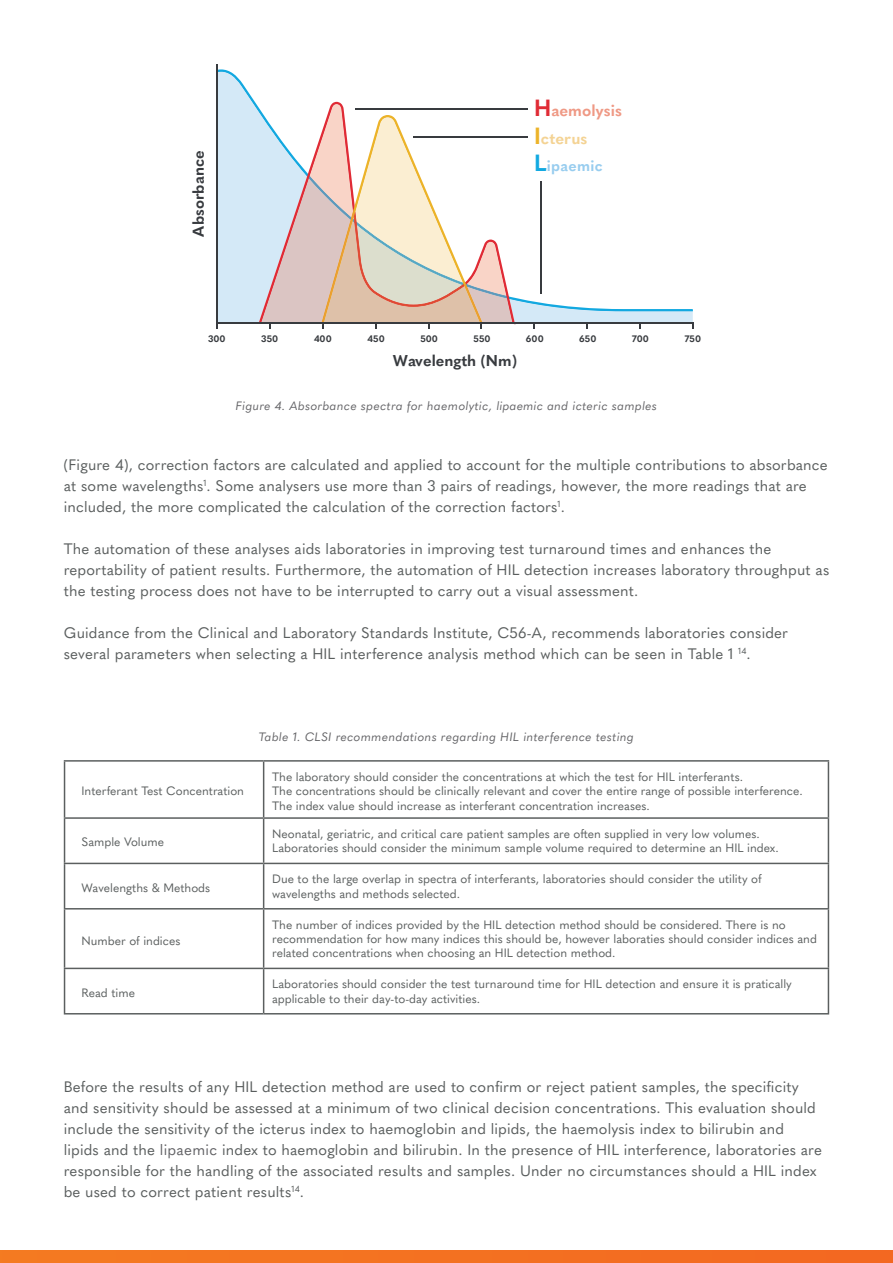
<style>
.page{position:relative;width:893px;height:1263px;background:#fff}
.page>*{position:absolute;margin:0;border:0;box-sizing:border-box;transform-origin:0 0}
.t1{font:700 23.1px "Quasimoda";color:#12a9e1}
.t2{font:700 15.9px "Quasimoda";color:#ef9985}
.t3{font:700 15.9px "Quasimoda";color:#f4d394}
.t4{font:700 15.45px "Quasimoda";color:#383b3f}
.t5{font:15px/21px "Quasimoda";letter-spacing:.01em;color:#5a5e5e}
.t6{font:700 15px "Quasimoda";letter-spacing:.02em;color:#98cdef}
.t7{font:12px/14.4px "Quasimoda";color:#5b5f5f}
.t8{font:italic 12px "Quasimoda";letter-spacing:.03em;color:#636366}
.t9{font:700 9.3px "Quasimoda";color:#383b3f}
.s1{font-size:23.1px;color:#e02b35}
.s2{font-size:23.1px;color:#ecb329}
.s3{color:#636366}
</style>
<div class="page">
<hr style="left:216px;top:64px;width:2px;height:260px;background:#383b3f">
<svg style="left:216px;top:71px;width:478px;height:257px"></svg>
<hr style="left:355px;top:108px;width:173px;height:2px;background:#383b3f">
<hr style="left:414px;top:136px;width:114px;height:2px;background:#383b3f">
<hr style="left:540px;top:181px;width:2px;height:113px;background:#383b3f">
<div style="left:0;top:1250px;width:893px;height:13px;background:#f47121"></div>
<hr style="left:64px;top:760px;width:200px;height:2px;background:#5b5f5f">
<hr style="left:64px;top:762px;width:1px;height:55px;background:#5b5f5f">
<hr style="left:264px;top:760px;width:565px;height:2px;background:#5b5f5f">
<hr style="left:263px;top:762px;width:1px;height:55px;background:#5b5f5f">
<hr style="left:828px;top:762px;width:1px;height:55px;background:#5b5f5f">
<hr style="left:64px;top:817px;width:200px;height:2px;background:#5b5f5f">
<hr style="left:64px;top:819px;width:1px;height:44px;background:#5b5f5f">
<hr style="left:264px;top:817px;width:565px;height:2px;background:#5b5f5f">
<hr style="left:263px;top:819px;width:1px;height:44px;background:#5b5f5f">
<hr style="left:828px;top:819px;width:1px;height:44px;background:#5b5f5f">
<hr style="left:64px;top:863px;width:200px;height:1px;background:#5b5f5f">
<hr style="left:64px;top:864px;width:1px;height:44px;background:#5b5f5f">
<hr style="left:264px;top:863px;width:565px;height:1px;background:#5b5f5f">
<hr style="left:263px;top:864px;width:1px;height:44px;background:#5b5f5f">
<hr style="left:828px;top:864px;width:1px;height:44px;background:#5b5f5f">
<hr style="left:64px;top:908px;width:200px;height:1px;background:#5b5f5f">
<hr style="left:64px;top:909px;width:1px;height:59px;background:#5b5f5f">
<hr style="left:264px;top:908px;width:565px;height:1px;background:#5b5f5f">
<hr style="left:263px;top:909px;width:1px;height:59px;background:#5b5f5f">
<hr style="left:828px;top:909px;width:1px;height:59px;background:#5b5f5f">
<hr style="left:64px;top:968px;width:200px;height:1px;background:#5b5f5f">
<hr style="left:64px;top:969px;width:1px;height:44px;background:#5b5f5f">
<hr style="left:264px;top:968px;width:565px;height:1px;background:#5b5f5f">
<hr style="left:263px;top:969px;width:1px;height:44px;background:#5b5f5f">
<hr style="left:828px;top:969px;width:1px;height:44px;background:#5b5f5f">
<hr style="left:64px;top:1013px;width:200px;height:1px;background:#5b5f5f">
<hr style="left:264px;top:1013px;width:565px;height:1px;background:#5b5f5f">
<p class="t4" style="left:186px;top:236px;width:88px;rotate:-90deg">Absorbance</p>
<p class="t2" style="left:534px;top:98px;width:89px"><span class="s1">H</span>aemolysis</p>
<p class="t3" style="left:534px;top:126px;width:55px"><span class="s2">I</span>cterus</p>
<h1 class="t1" style="left:534px;top:145px;width:14px">L</h1>
<p class="t6" style="left:547px;top:154px;width:57px">ipaemic</p>
<p class="t9" style="left:208px;top:331px;width:19px">300</p>
<p class="t9" style="left:261px;top:331px;width:18px">350</p>
<p class="t9" style="left:314px;top:331px;width:19px">400</p>
<p class="t9" style="left:367px;top:331px;width:19px">450</p>
<p class="t9" style="left:420px;top:331px;width:19px">500</p>
<p class="t9" style="left:474px;top:331px;width:18px">550</p>
<p class="t9" style="left:526px;top:331px;width:19px">600</p>
<p class="t9" style="left:579px;top:331px;width:19px">650</p>
<p class="t9" style="left:632px;top:331px;width:18px">700</p>
<p class="t9" style="left:685px;top:331px;width:18px">750</p>
<p class="t4" style="left:393px;top:349px;width:126px">Wavelength (Nm)</p>
<p class="t8" style="left:236px;top:396px;width:423px">Figure 4. Absorbance spectra for haemolytic, lipaemic and icteric samples</p>
<p class="t5" style="left:64px;top:453px;width:765px">(Figure 4), correction factors are calculated and applied to account for the multiple contributions to absorbance at some wavelengths<sup>1</sup>. Some analysers use more than 3 pairs of readings, however, the more readings that are included, the more complicated the calculation of the correction factors<sup>1</sup>.</p>
<p class="t5" style="left:64px;top:537px;width:767px">The automation of these analyses aids laboratories in improving test turnaround times and enhances the reportability of patient results. Furthermore, the automation of HIL detection increases laboratory throughput as the testing process does not have to be interrupted to carry out a visual assessment.</p>
<p class="t5" style="left:64px;top:621px;width:726px">Guidance from the Clinical and Laboratory Standards Institute, C56-A, recommends laboratories consider several parameters when selecting a HIL interference analysis method which can be seen in Table 1 <sup>14</sup>.</p>
<p class="t7" style="left:82px;top:783px;width:164px">Interferant Test Concentration</p>
<p class="t7" style="left:82px;top:834px;width:84px">Sample Volume</p>
<p class="t8" style="left:259px;top:727px;width:377px">Table 1. CLSI recommendations regarding HIL interference testing</p>
<p class="t7" style="left:272px;top:768px;width:532px">The laboratory should consider the concentrations at which the test for HIL interferants.<br>The concentrations should be clinically relevant and cover the entire range of possible interference.<br>The index value should increase as interferant concentration increases.</p>
<p class="t7" style="left:272px;top:826px;width:489px">Neonatal, geriatric, and critical care patient samples are often supplied in very low volumes.</p>
<p class="t7" style="left:272px;top:840px;width:508px">Laboratories should consider the minimum sample volume required to determine an HIL index.</p>
<p class="t7" style="left:82px;top:879px;width:130px">Wavelengths &amp; Methods</p>
<p class="t7" style="left:272px;top:871px;width:491px">Due to the large overlap in spectra of interferants, laboratories should consider the utility of wavelengths and methods selected.</p>
<p class="t7" style="left:82px;top:932px;width:100px">Number of indices</p>
<p class="t7" style="left:272px;top:916px;width:546px">The number of indices provided by the HIL detection method should be considered. There is no recommendation for how many indices this should be, however laboraties should consider indices and related concentrations when choosing an HIL detection method.</p>
<p class="t7" style="left:82px;top:984px;width:55px">Read time</p>
<p class="t7" style="left:272px;top:976px;width:521px">Laboratories should consider the test turnaround time for HIL detection and ensure it is pratically applicable to their day-to-day activities.</p>
<p class="t5" style="left:64px;top:1075px;width:760px">Before the results of any HIL detection method are used to confirm or reject patient samples, the specificity and sensitivity should be assessed at a minimum of two clinical decision concentrations. This evaluation should include the sensitivity of the icterus index to haemoglobin and lipids, the haemolysis index to bilirubin and lipids and the <span class="s3">lipaemic</span> index to haemoglobin and bilirubin. In the presence of HIL interference, laboratories are responsible for the handling of the associated results and samples. Under no circumstances should a HIL index be used to correct patient results<sup>14</sup>.</p>
</div>
